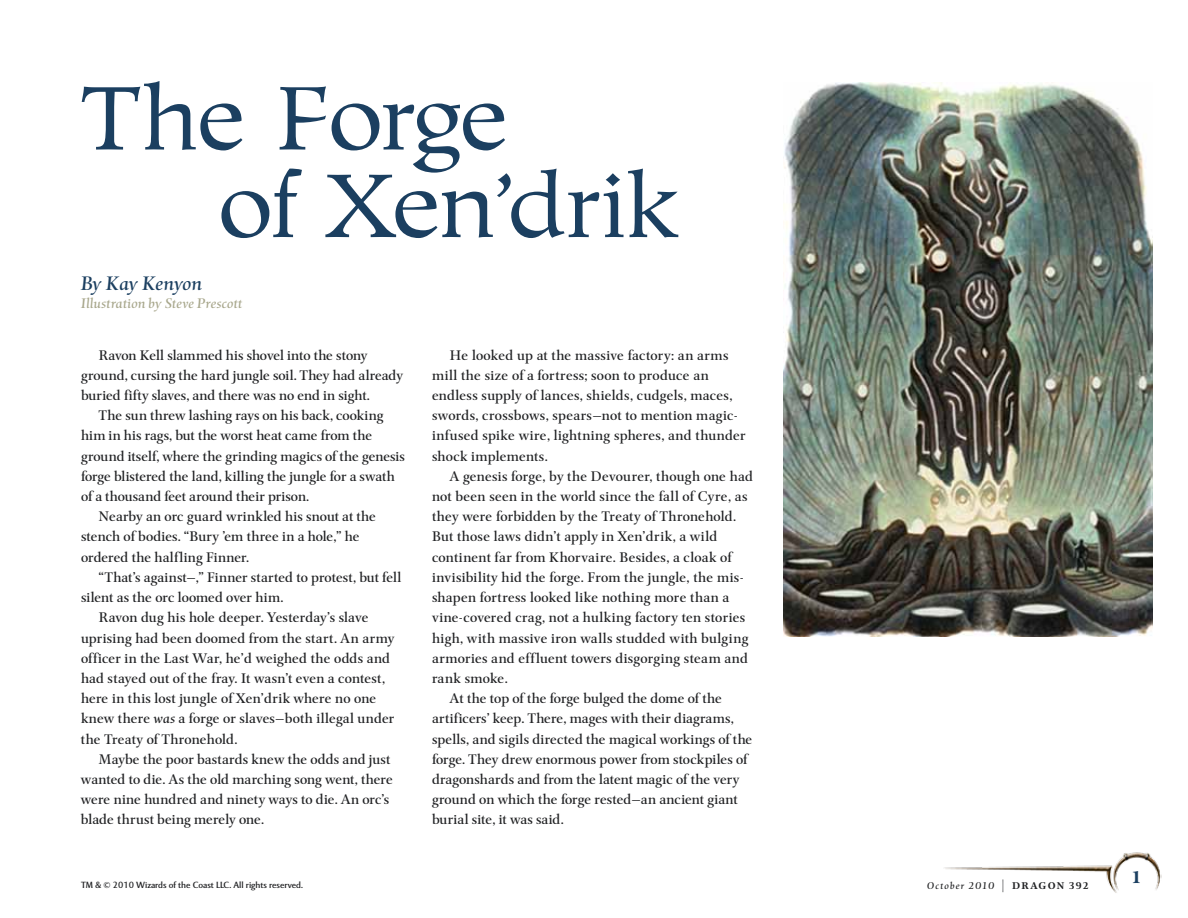
<style>
.page{position:relative;width:1188px;height:918px;background:#fff}
.page>*{position:absolute;margin:0;border:0;box-sizing:border-box;transform-origin:0 0}
.t1{font:90px/87.6px "Hiroshige Std";letter-spacing:-.02em;color:#1b3f60;scale:1.1 1}
.t2{font:italic 19.5px "Mentor Std";letter-spacing:.01em;color:#1b3f60}
.t3{font:700 18px "Hiroshige Std";color:#1b3f60;scale:1.1 1}
.t4{font:13.8px/20.2px "Mentor Std";letter-spacing:.01em;color:#202123}
.t5{font:italic 13.8px "Mentor Std";letter-spacing:.025em;color:#a8a78c}
.t6{font:italic 9.75px "Mentor Std";letter-spacing:.12em;color:#202123}
.t7{font:9px "Mentor Sans Std";color:#202123}
.s1{font-style:italic}
.s2{font-style:normal;font-size:12.6px}
.s3{font-weight:700;font-style:normal}
</style>
<div class="page">
<img style="left:783px;top:83px;width:369px;height:554px">
<img style="left:944px;top:852px;width:218px;height:41px">
<h1 class="t1" style="left:218px;top:76px;width:420px;text-indent:-137px">The Forge<br>of Xen’drik</h1>
<h2 class="t2" style="left:81px;top:270px;width:122px">By Kay Kenyon</h2>
<p class="t5" style="left:81px;top:294px;width:163px">Illustration by Steve Prescott</p>
<p class="t4" style="left:81px;top:344px;width:324px;text-indent:18px">Ravon Kell slammed his shovel into the stony ground, cursing the hard jungle soil. They had already buried fifty slaves, and there was no end in sight.</p>
<p class="t4" style="left:99px;top:405px;width:286px">The sun threw lashing rays on his back, cooking</p>
<p class="t4" style="left:81px;top:425px;width:293px">him in his rags, but the worst heat came from the</p>
<p class="t4" style="left:81px;top:445px;width:325px">ground itself, where the grinding magics of the genesis</p>
<p class="t4" style="left:81px;top:466px;width:315px">forge blistered the land, killing the jungle for a swath</p>
<p class="t4" style="left:81px;top:486px;width:230px">of a thousand feet around their prison.</p>
<p class="t4" style="left:99px;top:506px;width:279px">Nearby an orc guard wrinkled his snout at the</p>
<p class="t4" style="left:81px;top:526px;width:280px">stench of bodies. “Bury ’em three in a hole,” he</p>
<p class="t4" style="left:81px;top:547px;width:170px">ordered the halfling Finner.</p>
<p class="t4" style="left:99px;top:567px;width:304px">“That’s against—,” Finner started to protest, but fell</p>
<p class="t4" style="left:81px;top:587px;width:204px">silent as the orc loomed over him.</p>
<p class="t4" style="left:99px;top:607px;width:271px">Ravon dug his hole deeper. Yesterday’s slave</p>
<p class="t4" style="left:81px;top:627px;width:315px">uprising had been doomed from the start. An army</p>
<p class="t4" style="left:81px;top:648px;width:311px">officer in the Last War, he’d weighed the odds and</p>
<p class="t4" style="left:81px;top:668px;width:306px">had stayed out of the fray. It wasn’t even a contest,</p>
<p class="t4" style="left:81px;top:688px;width:297px">here in this lost jungle of Xen’drik where no one</p>
<p class="t4" style="left:81px;top:708px;width:315px">knew there <span class="s1">was</span> a forge or slaves—both illegal under</p>
<p class="t4" style="left:81px;top:728px;width:158px">the Treaty of Thronehold.</p>
<p class="t4" style="left:99px;top:749px;width:293px">Maybe the poor bastards knew the odds and just</p>
<p class="t4" style="left:81px;top:769px;width:314px">wanted to die. As the old marching song went, there</p>
<p class="t4" style="left:81px;top:789px;width:310px">were nine hundred and ninety ways to die. An orc’s</p>
<p class="t4" style="left:81px;top:809px;width:185px">blade thrust being merely one.</p>
<p class="t4" style="left:432px;top:344px;width:315px;text-indent:18px">He looked up at the massive factory: an arms mill the size of a fortress; soon to produce an endless supply of lances, shields, cudgels, maces, swords, crossbows, spears—not to mention magic&shy;infused spike wire, lightning spheres, and thunder shock implements.</p>
<p class="t4" style="left:450px;top:466px;width:305px">A genesis forge, by the Devourer, though one had</p>
<p class="t4" style="left:432px;top:486px;width:317px">not been seen in the world since the fall of Cyre, as</p>
<p class="t4" style="left:432px;top:506px;width:306px">they were forbidden by the Treaty of Thronehold.</p>
<p class="t4" style="left:432px;top:526px;width:287px">But those laws didn’t apply in Xen’drik, a wild</p>
<p class="t4" style="left:432px;top:547px;width:301px">continent far from Khorvaire. Besides, a cloak of</p>
<p class="t4" style="left:432px;top:567px;width:313px">invisibility hid the forge. From the jungle, the mis-</p>
<p class="t4" style="left:432px;top:587px;width:299px">shapen fortress looked like nothing more than a</p>
<p class="t4" style="left:432px;top:607px;width:315px">vine-covered crag, not a hulking factory ten stories</p>
<p class="t4" style="left:432px;top:627px;width:318px">high, with massive iron walls studded with bulging</p>
<p class="t4" style="left:432px;top:648px;width:318px">armories and effluent towers disgorging steam and</p>
<p class="t4" style="left:432px;top:668px;width:77px">rank smoke.</p>
<p class="t4" style="left:450px;top:688px;width:273px">At the top of the forge bulged the dome of the</p>
<p class="t4" style="left:432px;top:708px;width:303px">artificers’ keep. There, mages with their diagrams,</p>
<p class="t4" style="left:432px;top:728px;width:322px">spells, and sigils directed the magical workings of the</p>
<p class="t4" style="left:432px;top:749px;width:317px">forge. They drew enormous power from stockpiles of</p>
<p class="t4" style="left:432px;top:769px;width:309px">dragonshards and from the latent magic of the very</p>
<p class="t4" style="left:432px;top:789px;width:307px">ground on which the forge rested—an ancient giant</p>
<p class="t4" style="left:432px;top:809px;width:133px">burial site, it was said.</p>
<p class="t7" style="left:81px;top:880px;width:223px">TM &amp; © 2010 Wizards of the Coast LLC. All rights reserved.</p>
<p class="t6" style="left:927px;top:879px;width:163px">October 2010 <span class="s2">|</span> <span class="s3">DRAGON 392</span></p>
<h3 class="t3" style="left:1130px;top:866px;width:13px">1</h3>
</div>
